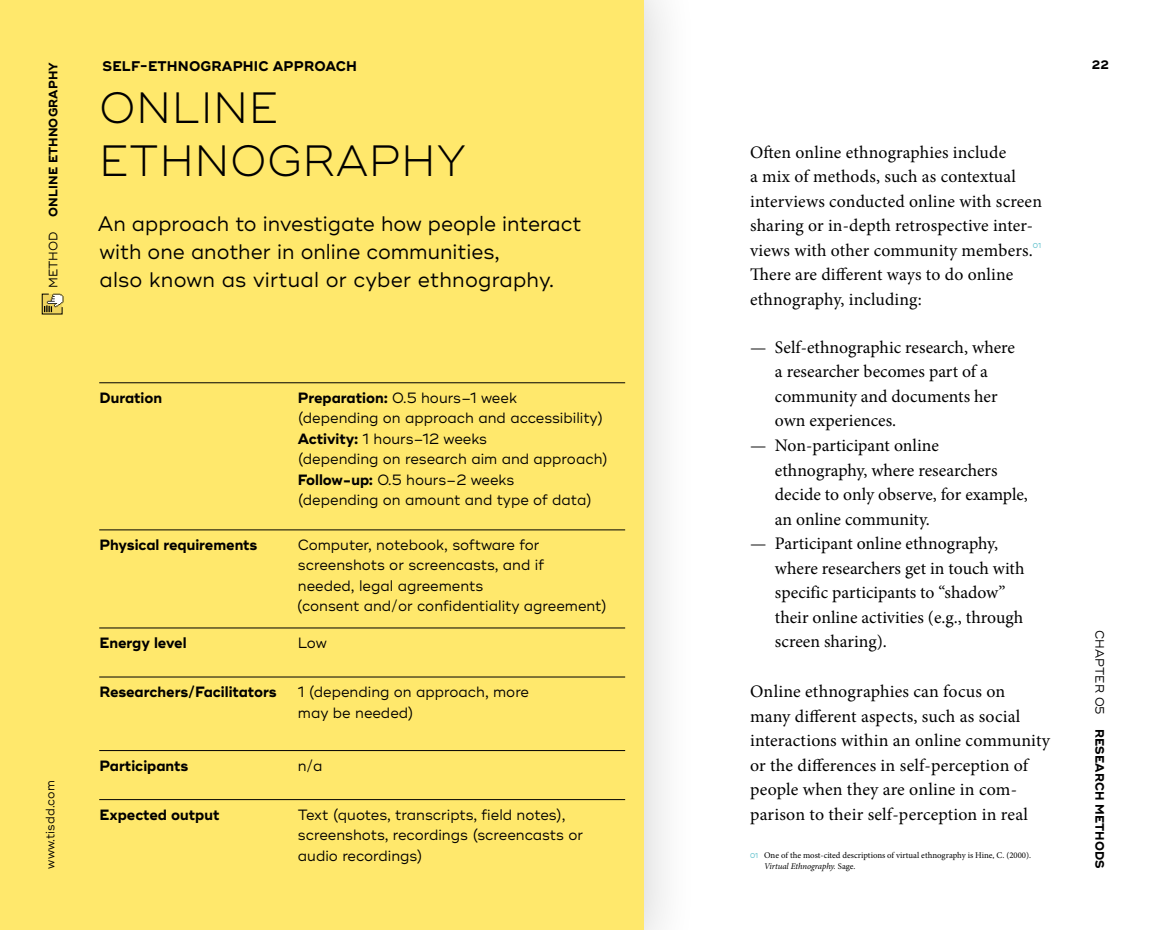
<style>
.page{position:relative;width:1150px;height:930px;background:#fff}
.page>*{position:absolute;margin:0;border:0;box-sizing:border-box;transform-origin:0 0}
._2_Headline_Normal{font:300 43.75px/52.5px "Ridley Grotesk";letter-spacing:.01em;color:#000;scale:.96 1}
._3_Introduction{font:21px/28px "Ridley Grotesk";color:#000;scale:.96 1}
.text_wo__indent{font:17.68px/24.5px "Minion Pro";letter-spacing:.005em;color:#000}
.info_insert_listing{font:14.88px/20.5px "Ridley Grotesk";color:#000;scale:.96 1}
.info_insert_listing-2{font:700 14.88px "Ridley Grotesk";color:#000;scale:.96 1}
._1_Methods_Catchline{font:700 14px "Ridley Grotesk";letter-spacing:.01em;color:#000;scale:.96 1}
.t1{font:700 12.25px "Ridley Grotesk";letter-spacing:.01em;color:#000;scale:.96 1}
.t2{font:12.25px "Ridley Grotesk";letter-spacing:.01em;color:#000;scale:.96 1}
.Footnote{font:8.75px/10.5px "Minion Pro";color:#000}
.text_wo__indent-2{font:500 7.17px "Ridley Grotesk";color:#63c2cd;scale:.9 1}
.s1{font-weight:400}
.s2{font-weight:700}
.s3{font-family:"Ridley Grotesk";font-weight:500;font-size:7px;color:#63c2cd}
.s4{font-style:italic}
</style>
<div class="page">
<div style="left:0;top:0;width:699px;height:929px;background:#000;opacity:.2"></div>
<div style="left:0;top:0;width:644px;height:929px;background:#ffe86c"></div>
<svg style="left:42px;top:293px;width:21px;height:21px"></svg>
<hr style="left:99px;top:382px;width:526px;height:1px;background:#000">
<hr style="left:99px;top:529px;width:526px;height:1px;background:#000">
<hr style="left:99px;top:627px;width:526px;height:1px;background:#000">
<hr style="left:99px;top:676px;width:526px;height:1px;background:#000">
<hr style="left:99px;top:750px;width:526px;height:1px;background:#000">
<hr style="left:99px;top:799px;width:526px;height:1px;background:#000">
<p class="t1" style="left:46px;top:288px;width:237px;rotate:-90deg"><span class="s1">METHOD</span> ONLINE ETHNOGRAPHY</p>
<p class="t2" style="left:43px;top:868px;width:93px;rotate:-90deg">www.tisdd.com</p>
<p class="_1_Methods_Catchline" style="left:103px;top:57px;width:266px">SELF-ETHNOGRAPHIC APPROACH</p>
<p class="_2_Headline_Normal" style="left:99px;top:83px;width:384px">ONLINE<br>ETHNOGRAPHY</p>
<p class="_3_Introduction" style="left:98px;top:210px;width:505px">An approach to investigate how people interact with one another in online -communities,<br>also known as virtual or cyber ethnography.</p>
<p class="info_insert_listing-2" style="left:99px;top:388px;width:67px">Duration</p>
<p class="info_insert_listing" style="left:298px;top:387px;width:325px"><span class="s2">Preparation:</span> 0.5 hours–1 week<br>(depending on approach and accessibility)<br><span class="s2">Activity:</span> 1 hours–12 weeks<br>(depending on research aim and approach)<br><span class="s2">Follow-up:</span> 0.5 hours–2 weeks<br>(depending on amount and type of data)</p>
<p class="info_insert_listing-2" style="left:99px;top:535px;width:166px">Physical requirements</p>
<p class="info_insert_listing" style="left:297px;top:534px;width:324px">Computer, notebook, software for screenshots or screencasts, and if<br>needed, legal agreements<br>(consent and/or confidentiality agreement)</p>
<p class="info_insert_listing-2" style="left:99px;top:633px;width:92px">Energy level</p>
<p class="info_insert_listing" style="left:298px;top:632px;width:32px">Low</p>
<p class="info_insert_listing-2" style="left:99px;top:682px;width:186px">Researchers/Facilitators</p>
<p class="info_insert_listing" style="left:298px;top:681px;width:243px">1 (depending on approach, more may be needed)</p>
<p class="info_insert_listing-2" style="left:99px;top:756px;width:94px">Participants</p>
<p class="info_insert_listing" style="left:298px;top:755px;width:27px">n/a</p>
<p class="info_insert_listing-2" style="left:99px;top:805px;width:127px">Expected output</p>
<p class="info_insert_listing" style="left:298px;top:804px;width:299px">Text (quotes, transcripts, field notes), screenshots, recordings (screencasts or audio recordings)</p>
<p class="text_wo__indent" style="left:750px;top:140px;width:293px">Often online ethnographies include<br>a mix of methods, such as contextual interviews conducted online with screen sharing or in-depth retrospective inter&shy;views with other community members.</p>
<p class="text_wo__indent-2" style="left:1033px;top:241px;width:11px">01</p>
<p class="text_wo__indent" style="left:750px;top:262px;width:265px">There are different ways to do online ethnography, including:</p>
<p class="text_wo__indent" style="left:775px;top:335px;width:242px;text-indent:-25px">— Self-ethnographic research, where a researcher becomes part of a community and documents her own experiences.</p>
<p class="text_wo__indent" style="left:775px;top:433px;width:255px;text-indent:-25px">— Non-participant online ethnography, where researchers decide to only observe, for example, an online community.</p>
<p class="text_wo__indent" style="left:775px;top:531px;width:251px;text-indent:-25px">— Participant online ethnography, where researchers get in touch with specific participants to “shadow” their online activities (e.g., through screen sharing).</p>
<p class="text_wo__indent" style="left:750px;top:679px;width:301px">Online ethnographies can focus on many different aspects, such as social interactions within an online community or the differences in self-perception of people when they are online in com&shy;parison to their self-perception in real</p>
<p class="Footnote" style="left:764px;top:850px;width:269px;text-indent:-14px"><span class="s3">01</span> One of the most-cited descriptions of virtual ethnography is Hine, C. (2000).<br><span class="s4">Virtual Ethnography.</span> Sage.</p>
<p class="t1" style="left:1092px;top:58px;width:19px">22</p>
<p class="t1" style="left:1107px;top:629px;width:250px;rotate:90deg"><span class="s1">CHAPTER 05</span> RESEARCH METHODS</p>
</div>
